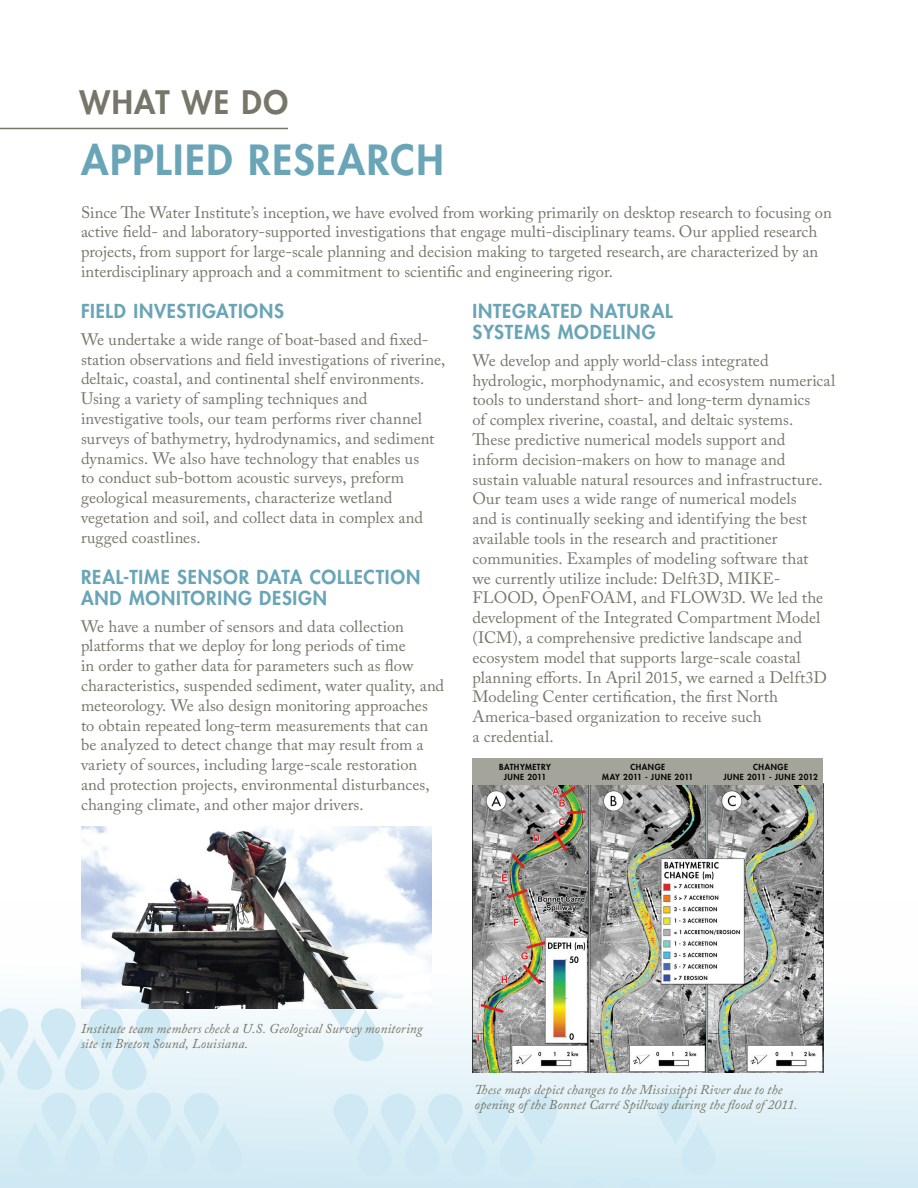
<style>
.page{position:relative;width:918px;height:1188px;background:#fff}
.page>*{position:absolute;margin:0;border:0;box-sizing:border-box;transform-origin:0 0}
.t1{font:800 40.5px "Futura Std";letter-spacing:.04em;color:#69a5b7}
.t2{font:800 31.5px "Futura Std";letter-spacing:.04em;color:#767669}
.t3{font:800 18.75px/21px "Futura Std";letter-spacing:.045em;color:#69a5b7}
.t4{font:16.5px/19.8px "Adobe Caslon Pro";color:#767669}
.t5{font:italic 13.5px/15px "Adobe Caslon Pro";letter-spacing:.01em;color:#767669}
.t6{font:800 8.1px/9.8px "Futura Std";letter-spacing:.065em;color:#050503;text-align:center}
</style>
<div class="page">
<svg style="left:0;top:901px;width:918px;height:287px"></svg>
<hr style="left:0;top:128px;width:288px;height:1px;background:#767669">
<img style="left:81px;top:827px;width:351px;height:181px">
<img style="left:473px;top:785px;width:350px;height:288px">
<div style="left:472px;top:759px;width:351px;height:26px;background:#a4a49a"></div>
<h2 class="t2" style="left:80px;top:83px;width:210px">WHAT WE DO</h2>
<h1 class="t1" style="left:81px;top:135px;width:364px">APPLIED RESEARCH</h1>
<p class="t4" style="left:81px;top:202px;width:752px">Since The Water Institute’s inception, we have evolved from working primarily on desktop research to focusing on active field- and laboratory-supported investigations that engage multi-disciplinary teams. Our applied research projects, from support for large-scale planning and decision making to targeted research, are characterized by an interdisciplinary approach and a commitment to scientific and engineering rigor.</p>
<p class="t3" style="left:81px;top:301px;width:204px">FIELD INVESTIGATIONS</p>
<p class="t4" style="left:81px;top:329px;width:366px">We undertake a wide range of boat-based and fixed&shy;station observations and field investigations of riverine, deltaic, coastal, and continental shelf environments.<br>Using a variety of sampling techniques and investigative tools, our team performs river channel surveys of bathymetry, hydrodynamics, and sediment dynamics. We also have technology that enables us<br>to conduct sub-bottom acoustic surveys, preform geological measurements, characterize wetland vegetation and soil, and collect data in complex and rugged coastlines.</p>
<p class="t3" style="left:81px;top:567px;width:341px">REAL-TIME SENSOR DATA COLLECTION<br>AND MONITORING DESIGN</p>
<p class="t4" style="left:81px;top:616px;width:365px">We have a number of sensors and data collection platforms that we deploy for long periods of time<br>in order to gather data for parameters such as flow characteristics, suspended sediment, water quality, and meteorology. We also design monitoring approaches to obtain repeated long-term measurements that can be analyzed to detect change that may result from a variety of sources, including large-scale restoration and protection projects, environmental disturbances, changing climate, and other major drivers.</p>
<p class="t3" style="left:472px;top:301px;width:202px">INTEGRATED NATURAL<br>SYSTEMS MODELING</p>
<p class="t4" style="left:472px;top:350px;width:364px">We develop and apply world-class integrated hydrologic, morphodynamic, and ecosystem numerical tools to understand short- and long-term dynamics<br>of complex riverine, coastal, and deltaic systems.<br>These predictive numerical models support and inform decision-makers on how to manage and sustain valuable natural resources and infrastructure.<br>Our team uses a wide range of numerical models<br>and is continually seeking and identifying the best available tools in the research and practitioner communities. Examples of modeling software that<br>we currently utilize include: Delft3D, MIKE-FLOOD, OpenFOAM, and FLOW3D. We led the development of the Integrated Compartment Model (ICM), a comprehensive predictive landscape and ecosystem model that supports large-scale coastal planning efforts. In April 2015, we earned a Delft3D Modeling Center certification, the first North America-based organization to receive such<br>a credential.</p>
<p class="t6" style="left:499px;top:762px;width:53px">BATHYMETRY<br>JUNE 2011</p>
<p class="t6" style="left:602px;top:762px;width:93px">CHANGE<br>MAY 2011 - JUNE 2011</p>
<p class="t6" style="left:723px;top:762px;width:96px">CHANGE<br>JUNE 2011 - JUNE 2012</p>
<p class="t5" style="left:81px;top:1021px;width:343px">Institute team members check a U.S. Geological Survey monitoring site in Breton Sound, Louisiana.</p>
<p class="t5" style="left:475px;top:1082px;width:324px">These maps depict changes to the Mississippi River due to the opening of the Bonnet Carré Spillway during the flood of 2011.</p>
</div>
